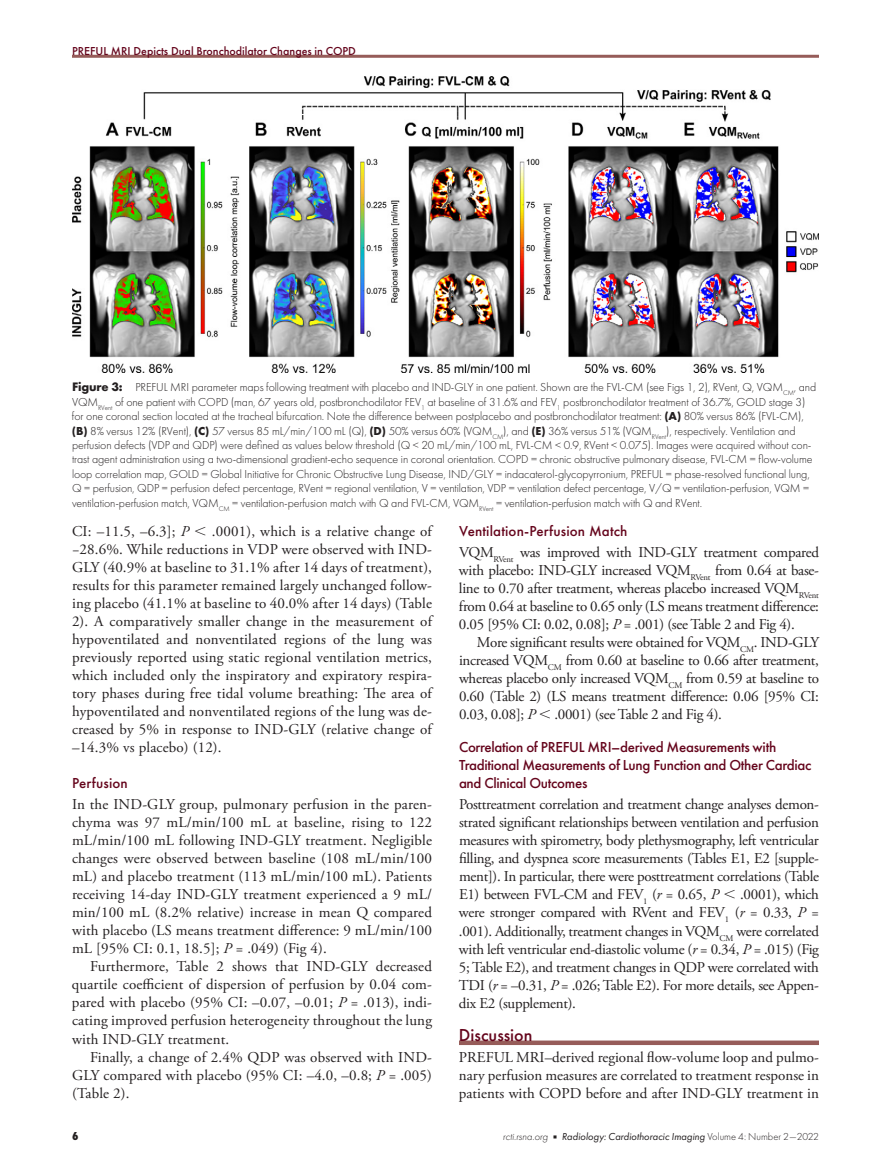
<style>
.page{position:relative;width:891px;height:1175px;background:#fff}
.page>*{position:absolute;margin:0;border:0;box-sizing:border-box;transform-origin:0 0}
.t1{font:500 18px "Futura PT";color:#65051c}
.t2{font:15px/18px "Adobe Garamond Pro";color:#231f20;text-align:justify}
.t3{font:500 15px/18px "Futura PT";letter-spacing:-.02em;color:#65051c}
.t4{font:500 15px "Futura PT";letter-spacing:.01em;color:#65051c}
.t5{font:300 12px/14.4px "Futura PT";letter-spacing:-.01em;color:#231f20}
.t6{font:500 12px "Futura PT";color:#65051c}
.t7{font:800 12px "Futura PT Cond";color:#231f20}
.t8{font:italic 10.5px "Futura PT";color:#231f20}
.s1{font-weight:700;font-size:12.75px}
.s2{font-weight:700}
.s3{font-style:italic}
.s4{font-family:"Universal Greekwith Math Pi"}
.s5{font-weight:300}
.s6{font-family:"Universal Newswith Comm Pi";font-style:normal;font-size:6px}
.s7{font-weight:300;font-style:normal}
</style>
<div class="page">
<hr style="left:72px;top:55px;width:747px;height:3px;background:#965c59">
<div style="left:459px;top:1040px;width:360px;height:5px;background:#965c59"></div>
<img style="left:72px;top:76px;width:747px;height:296px">
<p class="t6" style="left:72px;top:43px;width:286px">PREFUL MRI Depicts Dual Bronchodilator Changes in COPD</p>
<p class="t5" style="left:72px;top:380px;width:746px"><span class="s1">Figure 3:</span> PREFUL MRI parameter maps following treatment with placebo and IND-GLY in one patient. Shown are the FVL-CM (see Figs 1, 2), RVent, Q, VQM<sub>CM</sub>, and VQM<sub>RVent</sub> of one patient with COPD (man, 67 years old, postbronchodilator FEV<sub>1</sub> at baseline of 31.6% and FEV<sub>1</sub> postbronchodilator treatment of 36.7%, GOLD stage 3) for one coronal section located at the tracheal bifurcation. Note the difference between postplacebo and postbronchodilator treatment: <span class="s2">(A)</span> 80% versus 86% (FVL-CM), <span class="s2">(B)</span> 8% versus 12% (RVent), <span class="s2">(C)</span> 57 versus 85 mL/min/100 mL (Q), <span class="s2">(D)</span> 50% versus 60% (VQM<sub>CM</sub>), and <span class="s2">(E)</span> 36% versus 51% (VQM<sub>RVent</sub>), respectively. Ventilation and perfusion defects (VDP and QDP) were defined as values below threshold (Q &lt; 20 mL/min/100 mL, FVL-CM &lt; 0.9, RVent &lt; 0.075). Images were acquired without con&shy;trast agent administration using a two-dimensional gradient-echo sequence in coronal orientation. COPD = chronic obstructive pulmonary disease, FVL-CM = flow-volume loop correlation map, GOLD = Global Initiative for Chronic Obstructive Lung Disease, IND/GLY = indacaterol-glycopyrronium, PREFUL = phase-resolved functional lung, Q = perfusion, QDP = perfusion defect percentage, RVent = regional ventilation, V = ventilation, VDP = ventilation defect percentage, V/Q = ventilation-perfusion, VQM = ventilation-perfusion match, VQM<sub>CM</sub> = ventilation-perfusion match with Q and FVL-CM, VQM<sub>RVent</sub> = ventilation-perfusion match with Q and RVent.</p>
<p class="t2" style="left:72px;top:523px;width:362px">CI: –11.5, –6.3]; <span class="s3">P</span> <span class="s4">,</span> .0001), which is a relative change of −28.6%. While reductions in VDP were observed with IND-GLY (40.9% at baseline to 31.1% after 14 days of treatment), results for this parameter remained largely unchanged follow&shy;ing placebo (41.1% at baseline to 40.0% after 14 days) (Table 2). A comparatively smaller change in the measurement of hypoventilated and nonventilated regions of the lung was previously reported using static regional ventilation metrics, which included only the inspiratory and expiratory respira&shy;tory phases during free tidal volume breathing: The area of hypoventilated and nonventilated regions of the lung was de&shy;creased by 5% in response to IND-GLY (relative change of –14.3% vs placebo) (12).</p>
<p class="t4" style="left:72px;top:774px;width:57px">Perfusion</p>
<p class="t2" style="left:72px;top:796px;width:362px">In the IND-GLY group, pulmonary perfusion in the paren&shy;chyma was 97 mL/min/100 mL at baseline, rising to 122 mL/min/100 mL following IND-GLY treatment. Negligible changes were observed between baseline (108 mL/min/100 mL) and placebo treatment (113 mL/min/100 mL). Patients receiving 14-day IND-GLY treatment experienced a 9 mL/ min/100 mL (8.2% relative) increase in mean Q compared with placebo (LS means treatment difference: 9 mL/min/100 mL [95% CI: 0.1, 18.5]; <span class="s3">P</span> = .049) (Fig 4).</p>
<p class="t2" style="left:72px;top:958px;width:362px;text-indent:18px">Furthermore, Table 2 shows that IND-GLY decreased quartile coefficient of dispersion of perfusion by 0.04 com&shy;pared with placebo (95% CI: –0.07, –0.01; <span class="s3">P</span> = .013), indi&shy;cating improved perfusion heterogeneity throughout the lung with IND-GLY treatment.</p>
<p class="t2" style="left:72px;top:1048px;width:362px;text-indent:18px">Finally, a change of 2.4% QDP was observed with IND-GLY compared with placebo (95% CI: –4.0, –0.8; <span class="s3">P</span> = .005) (Table 2).</p>
<p class="t4" style="left:459px;top:522px;width:170px">Ventilation-Perfusion Match</p>
<p class="t2" style="left:459px;top:544px;width:362px">VQM<sub>RVent</sub> was improved with IND-GLY treatment compared with placebo: IND-GLY increased VQM<sub>RVent</sub> from 0.64 at base&shy;line to 0.70 after treatment, whereas placebo increased VQM<sub>RVent </sub>from 0.64 at baseline to 0.65 only (LS means treatment difference:<br>0.05 [95% CI: 0.02, 0.08]; <span class="s3">P</span> = .001) (see Table 2 and Fig 4).</p>
<p class="t2" style="left:459px;top:634px;width:362px;text-indent:18px">More significant results were obtained for VQM<sub>CM</sub>. IND-GLY increased VQM<sub>CM</sub> from 0.60 at baseline to 0.66 after treatment, whereas placebo only increased VQM<sub>CM</sub> from 0.59 at baseline to 0.60 (Table 2) (LS means treatment difference: 0.06 [95% CI:<br>0.03, 0.08]; <span class="s3">P</span> <span class="s4">,</span> .0001) (see Table 2 and Fig 4).</p>
<p class="t3" style="left:459px;top:738px;width:354px">Correlation of PREFUL MRI–derived Measurements with<br>Traditional Measurements of Lung Function and Other Cardiac and Clinical Outcomes</p>
<p class="t2" style="left:459px;top:796px;width:362px">Posttreatment correlation and treatment change analyses demon&shy;strated significant relationships between ventilation and perfusion measures with spirometry, body plethysmography, left ventricular filling, and dyspnea score measurements (Tables E1, E2 [supple&shy;ment]). In particular, there were posttreatment correlations (Table E1) between FVL-CM and FEV<sub>1</sub> (<span class="s3">r</span> = 0.65, <span class="s3">P</span> <span class="s4">,</span> .0001), which were stronger compared with RVent and FEV<sub>1</sub> (<span class="s3">r</span> = 0.33, <span class="s3">P</span> = .001). Additionally, treatment changes in VQM<sub>CM</sub> were correlated with left ventricular end-diastolic volume (<span class="s3">r</span> = 0.34, <span class="s3">P</span> = .015) (Fig 5; Table E2), and treatment changes in QDP were correlated with TDI (<span class="s3">r</span> = –0.31, <span class="s3">P</span> = .026; Table E2). For more details, see Appen&shy;dix E2 (supplement).</p>
<p class="t1" style="left:459px;top:1023px;width:75px">Discussion</p>
<p class="t2" style="left:459px;top:1048px;width:362px">PREFUL MRI–derived regional flow-volume loop and pulmo&shy;nary perfusion measures are correlated to treatment response in patients with COPD before and after IND-GLY treatment in</p>
<p class="t7" style="left:72px;top:1128px;width:8px">6</p>
<p class="t8" style="left:503px;top:1130px;width:318px"><span class="s5">rcti.rsna.org</span> <span class="s6">n</span> Radiology: Cardiothoracic Imaging <span class="s7">Volume 4: Number 2—2022</span></p>
</div>
